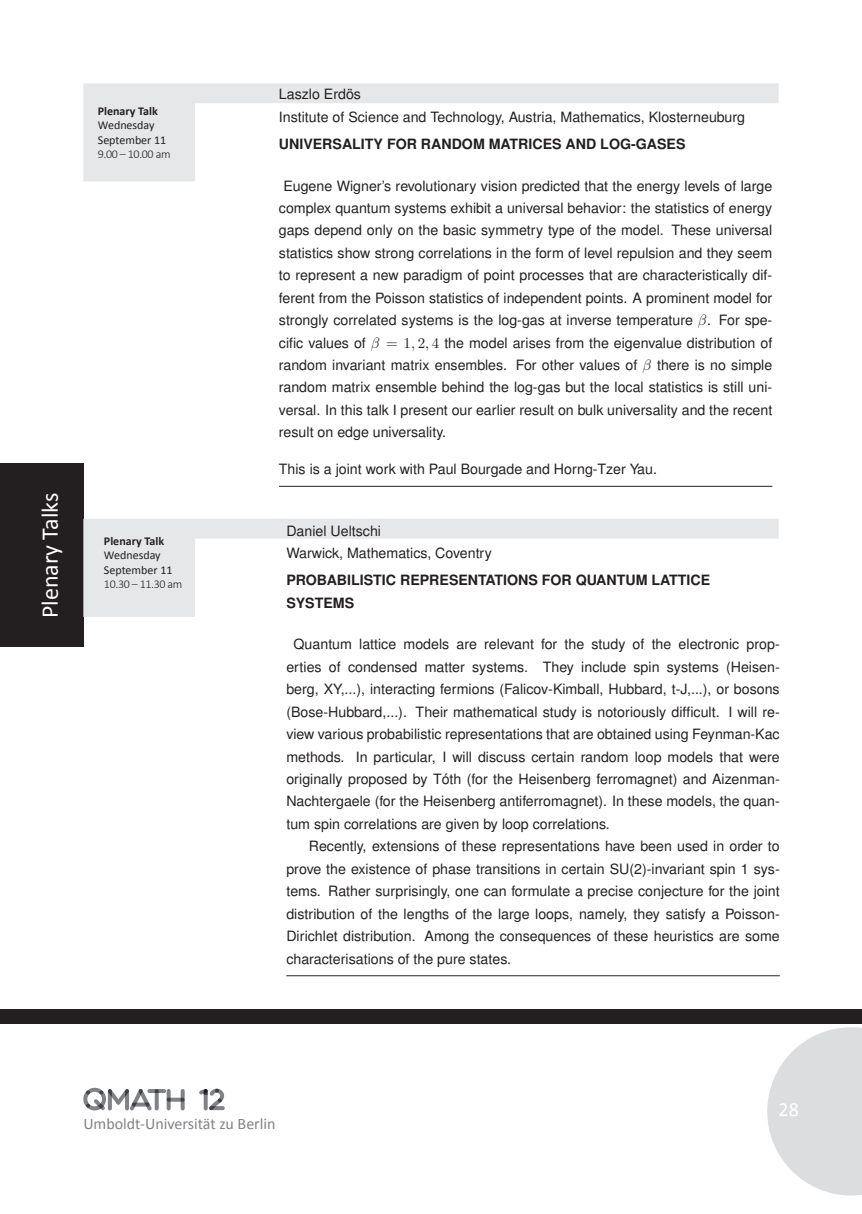
<style>
.page{position:relative;width:862px;height:1214px;background:#fff}
.page>*{position:absolute;margin:0;border:0;box-sizing:border-box;transform-origin:0 0}
.t1{font:24px "Calibri";color:#fff}
.t2{font:20px "Calibri";color:#fff}
.t3{font:16px "Calibri";color:#808285}
.t4{font:14.2px/22.4px "Nimbus San L";color:#231f20;text-align:justify}
.t5{font:700 14.2px/22.4px "Nimbus San L";color:#231f20}
.t6{font:12px/14.4px "Calibri";color:#231f20}
.t7{font:300 12px "Calibri";letter-spacing:-.03em;color:#231f20}
.t8{font:700 12px "Calibri";color:#231f20}
.s1{font-family:"CMMI10";font-size:15px}
.s2{font-family:"CMR10";font-size:15px}
</style>
<div class="page">
<div style="left:0;top:1009px;width:862px;height:14px;background:#231f20"></div>
<svg style="left:83px;top:1087px;width:69px;height:23px"></svg>
<svg style="left:125px;top:1088px;width:4px;height:22px"></svg>
<svg style="left:108px;top:1088px;width:4px;height:22px"></svg>
<svg style="left:167px;top:1088px;width:4px;height:22px"></svg>
<svg style="left:181px;top:1088px;width:4px;height:22px"></svg>
<svg style="left:167px;top:1097px;width:18px;height:4px"></svg>
<svg style="left:155px;top:1088px;width:4px;height:22px"></svg>
<svg style="left:147px;top:1088px;width:19px;height:4px"></svg>
<hr style="left:204px;top:1088px;width:4px;height:22px;background:#808285;border-radius:2px">
<svg style="left:199px;top:1088px;width:25px;height:21px"></svg>
<svg style="left:209px;top:1105px;width:16px;height:4px"></svg>
<svg style="left:767px;top:1027px;width:95px;height:168px"></svg>
<div style="left:0;top:463px;width:83px;height:183px;background:#231f20"></div>
<svg style="left:83px;top:83px;width:695px;height:98px"></svg>
<svg style="left:83px;top:518px;width:695px;height:99px"></svg>
<hr style="left:279px;top:486px;width:493px;height:1px;background:#231f20">
<hr style="left:286px;top:975px;width:494px;height:1px;background:#231f20">
<p class="t8" style="left:98px;top:103px;width:62px">Plenary Talk</p>
<p class="t6" style="left:98px;top:118px;width:70px">Wednesday<br>September 11</p>
<p class="t7" style="left:98px;top:146px;width:74px">9.00 – 10.00 am</p>
<h1 class="t1" style="left:35px;top:618px;width:127px;rotate:-90deg">Plenary Talks</h1>
<p class="t8" style="left:104px;top:533px;width:62px">Plenary Talk</p>
<p class="t6" style="left:104px;top:548px;width:70px">Wednesday<br>September 11</p>
<p class="t7" style="left:104px;top:576px;width:80px">10.30 – 11.30 am</p>
<p class="t4" style="left:279px;top:83px;width:468px">Laszlo Erdös<br>Institute of Science and Technology, Austria, Mathematics, Klosterneuburg</p>
<p class="t5" style="left:279px;top:133px;width:408px">UNIVERSALITY FOR RANDOM MATRICES AND LOG-GASES</p>
<p class="t4" style="left:279px;top:174px;width:495px;text-indent:4px">Eugene Wigner’s revolutionary vision predicted that the energy levels of large complex quantum systems exhibit a universal behavior: the statistics of energy gaps depend only on the basic symmetry type of the model. These universal statistics show strong correlations in the form of level repulsion and they seem to represent a new paradigm of point processes that are characteristically dif&shy;ferent from the Poisson statistics of independent points. A prominent model for strongly correlated systems is the log-gas at inverse temperature <span class="s1">β</span>. For spe&shy;cific values of <span class="s1">β</span> <span class="s2">= 1</span><span class="s1">,</span> <span class="s2">2</span><span class="s1">,</span> <span class="s2">4</span> the model arises from the eigenvalue distribution of random invariant matrix ensembles. For other values of <span class="s1">β</span> there is no simple random matrix ensemble behind the log-gas but the local statistics is still uni&shy;versal. In this talk I present our earlier result on bulk universality and the recent result on edge universality.</p>
<p class="t4" style="left:279px;top:458px;width:379px">This is a joint work with Paul Bourgade and Horng-Tzer Yau.</p>
<p class="t4" style="left:286px;top:520px;width:207px">Daniel Ueltschi<br>Warwick, Mathematics, Coventry</p>
<p class="t5" style="left:286px;top:569px;width:425px">PROBABILISTIC REPRESENTATIONS FOR QUANTUM LATTICE<br>SYSTEMS</p>
<p class="t4" style="left:286px;top:633px;width:495px;text-indent:7px">Quantum lattice models are relevant for the study of the electronic prop&shy;erties of condensed matter systems. They include spin systems (Heisen&shy;berg, XY,...), interacting fermions (Falicov-Kimball, Hubbard, t-J,...), or bosons (Bose-Hubbard,...). Their mathematical study is notoriously difficult. I will re&shy;view various probabilistic representations that are obtained using Feynman-Kac methods. In particular, I will discuss certain random loop models that were originally proposed by Tóth (for the Heisenberg ferromagnet) and Aizenman-Nachtergaele (for the Heisenberg antiferromagnet). In these models, the quan&shy;tum spin correlations are given by loop correlations.</p>
<p class="t4" style="left:286px;top:835px;width:495px;text-indent:22px">Recently, extensions of these representations have been used in order to prove the existence of phase transitions in certain SU(2)-invariant spin 1 sys&shy;tems. Rather surprisingly, one can formulate a precise conjecture for the joint distribution of the lengths of the large loops, namely, they satisfy a Poisson-Dirichlet distribution. Among the consequences of these heuristics are some characterisations of the pure states.</p>
<p class="t3" style="left:83px;top:1113px;width:194px">Umboldt-Universität zu Berlin</p>
<h2 class="t2" style="left:778px;top:1096px;width:22px">28</h2>
</div>
